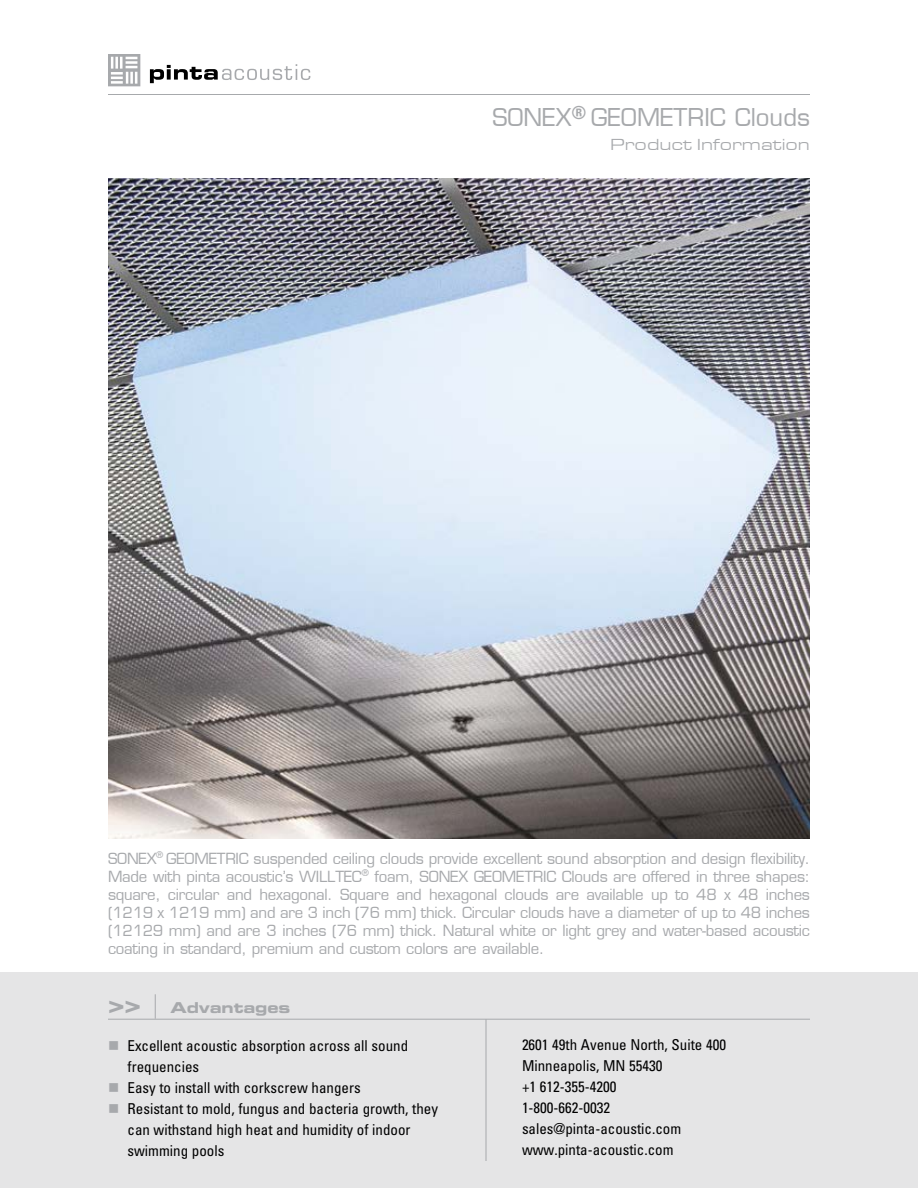
<style>
.page{position:relative;width:918px;height:1188px;background:#fff}
.page>*{position:absolute;margin:0;border:0;box-sizing:border-box;transform-origin:0 0}
.t1{font:500 24px "Eurostile";color:#a7a9ac}
.t2{font:24px "Eurostile LT Std Bold Ex 2";color:#a7a9ac;scale:1.15 1}
.t3{font:16.5px "Eurostar Regular Extended";color:#a7a9ac}
.t4{font:500 15px/18px "Eurostile";letter-spacing:-.015em;color:#a7a9ac;text-align:justify}
.t5{font:condensed 15px/21px "Univers";color:#000}
.t6{font:15px "Eurostile LT Std Bold Ex 2";color:#a7a9ac}
.s1{color:#a7a9ac}
</style>
<div class="page">
<img style="left:108px;top:178px;width:702px;height:660px">
<div style="left:0;top:972px;width:918px;height:216px;background:#e5e5e6"></div>
<svg style="left:108px;top:54px;width:32px;height:32px"></svg>
<svg style="left:150px;top:64px;width:160px;height:19px"></svg>
<hr style="left:108px;top:94px;width:702px;height:1px;background:#a7a9ac">
<hr style="left:108px;top:1019px;width:702px;height:1px;background:#a7a9ac">
<svg style="left:155px;top:994px;width:1px;height:25px"></svg>
<hr style="left:486px;top:1019px;width:1px;height:142px;background:#a7a9ac">
<h1 class="t1" style="left:492px;top:103px;width:319px">SONEX<sup>®</sup> GEOMETRIC Clouds</h1>
<p class="t3" style="left:610px;top:134px;width:202px">Product Information</p>
<p class="t4" style="left:108px;top:850px;width:704px">SONEX<sup>®</sup> GEOMETRIC suspended ceiling clouds provide excellent sound absorption and design flexibility.<br>Made with pinta acoustic’s WILLTEC<sup>®</sup> foam, SONEX GEOMETRIC Clouds are offered in three shapes: square, circular and hexagonal. Square and hexagonal clouds are available up to 48 x 48 inches (1219 x 1219 mm) and are 3 inch (76 mm) thick. Circular clouds have a diameter of up to 48 inches (12129 mm) and are 3 inches (76 mm) thick. Natural white or light grey and water-based acoustic coating in standard, premium and custom colors are available.</p>
<h1 class="t2" style="left:108px;top:987px;width:30px">&gt;&gt;</h1>
<p class="t6" style="left:170px;top:997px;width:122px">Advantages</p>
<p class="t5" style="left:128px;top:1035px;width:282px;text-indent:-20px"><span class="s1">■</span> Excellent acoustic absorption across all sound frequencies</p>
<p class="t5" style="left:108px;top:1077px;width:254px"><span class="s1">■</span> Easy to install with corkscrew hangers</p>
<p class="t5" style="left:128px;top:1098px;width:312px;text-indent:-20px"><span class="s1">■</span> Resistant to mold, fungus and bacteria growth, they can withstand high heat and humidity of indoor swimming pools</p>
<p class="t5" style="left:522px;top:1034px;width:206px">2601 49th Avenue North, Suite 400<br>Minneapolis, MN 55430<br>+1 612-355-4200<br>1-800-662-0032 sales@pinta-acoustic.com www.pinta-acoustic.com</p>
</div>
